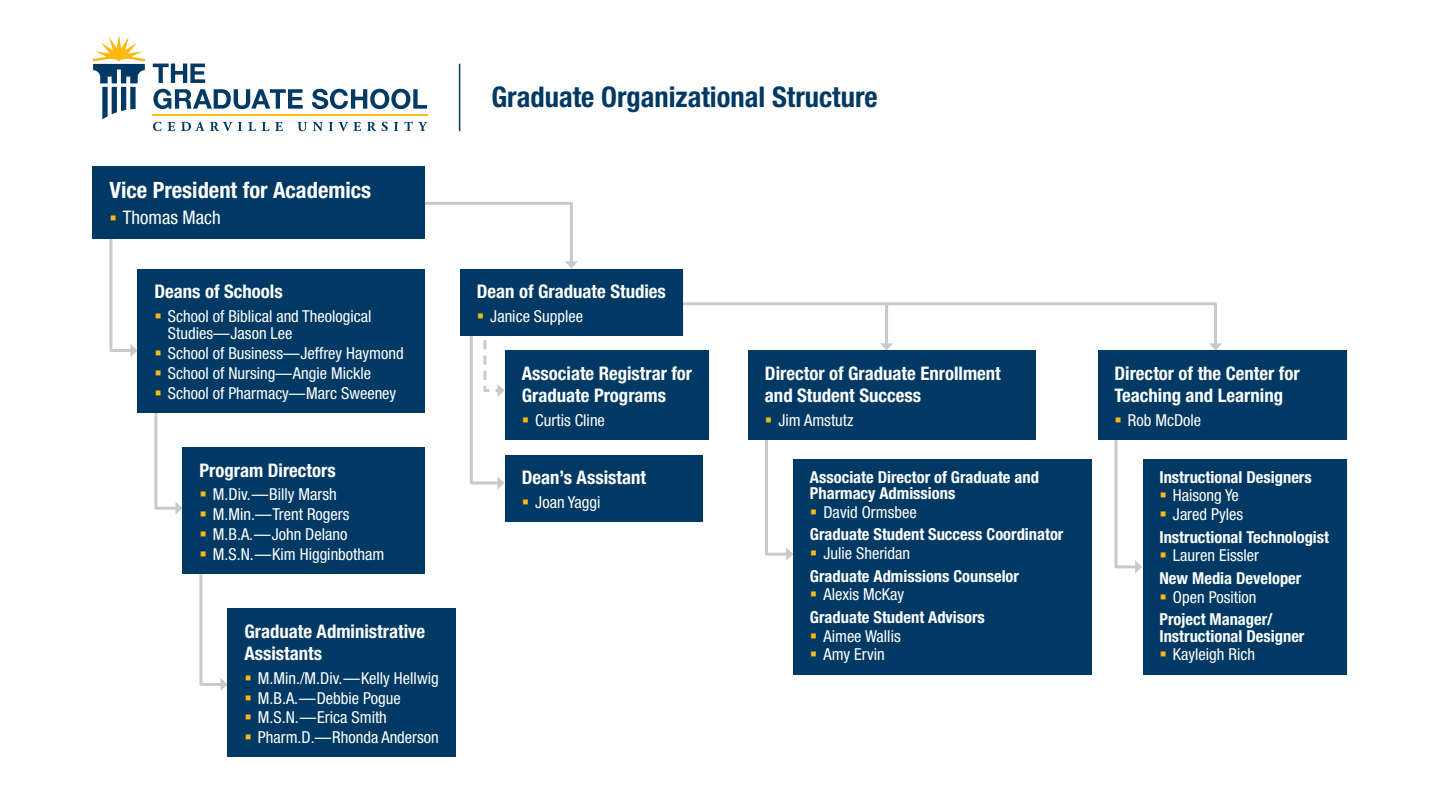
<style>
.page{position:relative;width:1440px;height:810px;background:#fff}
.page>*{position:absolute;margin:0;border:0;box-sizing:border-box;transform-origin:0 0}
.t1{font:700 condensed 28.5px "Helvetica Neue LT Std";color:#003964}
.t2{font:700 condensed 22.5px "Helvetica Neue LT Std";color:#fff}
.t3{font:700 condensed 18.75px/22.5px "Helvetica Neue LT Std";color:#fff}
.t4{font:condensed 18.75px "Helvetica Neue LT Std";color:#fff}
.t5{font:condensed 16.5px/17.2px "Helvetica Neue LT Std";color:#fff}
.Name{font:700 condensed 16.5px/16.5px "Helvetica Neue LT Std";color:#fff}
</style>
<div class="page">
<svg style="left:425px;top:202px;width:153px;height:67px"></svg>
<svg style="left:109px;top:239px;width:29px;height:118px"></svg>
<svg style="left:154px;top:413px;width:29px;height:102px"></svg>
<div style="left:1098px;top:350px;width:249px;height:67px;background:#003964"></div>
<div style="left:1098px;top:398px;width:249px;height:42px;background:#003964"></div>
<div style="left:505px;top:455px;width:198px;height:44px;background:#003964"></div>
<div style="left:505px;top:480px;width:198px;height:42px;background:#003964"></div>
<div style="left:793px;top:460px;width:298px;height:53px;background:#003964"></div>
<div style="left:793px;top:495px;width:298px;height:37px;background:#003964"></div>
<div style="left:793px;top:517px;width:298px;height:37px;background:#003964"></div>
<div style="left:793px;top:536px;width:298px;height:37px;background:#003964"></div>
<div style="left:793px;top:559px;width:298px;height:37px;background:#003964"></div>
<div style="left:793px;top:577px;width:298px;height:37px;background:#003964"></div>
<div style="left:793px;top:600px;width:298px;height:37px;background:#003964"></div>
<div style="left:793px;top:637px;width:298px;height:37px;background:#003964"></div>
<div style="left:1143px;top:460px;width:204px;height:37px;background:#003964"></div>
<div style="left:1143px;top:497px;width:204px;height:37px;background:#003964"></div>
<div style="left:1143px;top:520px;width:204px;height:37px;background:#003964"></div>
<div style="left:1143px;top:538px;width:204px;height:37px;background:#003964"></div>
<div style="left:1143px;top:561px;width:204px;height:37px;background:#003964"></div>
<div style="left:1143px;top:580px;width:204px;height:37px;background:#003964"></div>
<div style="left:1143px;top:602px;width:204px;height:54px;background:#003964"></div>
<div style="left:1143px;top:637px;width:204px;height:37px;background:#003964"></div>
<svg style="left:683px;top:302px;width:539px;height:49px"></svg>
<div style="left:748px;top:350px;width:287px;height:67px;background:#003964"></div>
<div style="left:748px;top:398px;width:287px;height:42px;background:#003964"></div>
<div style="left:93px;top:166px;width:332px;height:48px;background:#003964"></div>
<div style="left:93px;top:195px;width:332px;height:44px;background:#003964"></div>
<div style="left:138px;top:269px;width:287px;height:44px;background:#003964"></div>
<div style="left:138px;top:294px;width:287px;height:59px;background:#003964"></div>
<div style="left:138px;top:351px;width:287px;height:42px;background:#003964"></div>
<div style="left:138px;top:371px;width:287px;height:42px;background:#003964"></div>
<div style="left:183px;top:447px;width:242px;height:44px;background:#003964"></div>
<div style="left:183px;top:473px;width:242px;height:41px;background:#003964"></div>
<div style="left:183px;top:512px;width:242px;height:42px;background:#003964"></div>
<div style="left:183px;top:532px;width:242px;height:42px;background:#003964"></div>
<div style="left:505px;top:350px;width:204px;height:67px;background:#003964"></div>
<div style="left:505px;top:398px;width:204px;height:42px;background:#003964"></div>
<div style="left:228px;top:608px;width:228px;height:67px;background:#003964"></div>
<div style="left:228px;top:656px;width:228px;height:42px;background:#003964"></div>
<div style="left:228px;top:696px;width:228px;height:41px;background:#003964"></div>
<div style="left:228px;top:715px;width:228px;height:42px;background:#003964"></div>
<svg style="left:469px;top:336px;width:36px;height:153px"></svg>
<div style="left:460px;top:269px;width:223px;height:44px;background:#003964"></div>
<div style="left:460px;top:294px;width:223px;height:42px;background:#003964"></div>
<svg style="left:153px;top:64px;width:52px;height:19px"></svg>
<svg style="left:153px;top:89px;width:150px;height:20px"></svg>
<svg style="left:312px;top:89px;width:115px;height:20px"></svg>
<hr style="left:152px;top:114px;width:276px;height:2px;background:#fdb913">
<svg style="left:153px;top:122px;width:22px;height:9px"></svg>
<svg style="left:181px;top:122px;width:61px;height:9px"></svg>
<svg style="left:248px;top:122px;width:8px;height:9px"></svg>
<svg style="left:262px;top:122px;width:7px;height:9px"></svg>
<svg style="left:275px;top:122px;width:8px;height:9px"></svg>
<svg style="left:298px;top:122px;width:9px;height:9px"></svg>
<svg style="left:313px;top:122px;width:10px;height:9px"></svg>
<svg style="left:329px;top:122px;width:32px;height:9px"></svg>
<svg style="left:367px;top:122px;width:9px;height:9px"></svg>
<svg style="left:382px;top:122px;width:6px;height:9px"></svg>
<svg style="left:394px;top:122px;width:4px;height:9px"></svg>
<svg style="left:404px;top:122px;width:23px;height:9px"></svg>
<svg style="left:93px;top:35px;width:52px;height:84px"></svg>
<hr style="left:459px;top:64px;width:1px;height:67px;background:#003964">
<svg style="left:1114px;top:440px;width:28px;height:133px"></svg>
<svg style="left:765px;top:440px;width:28px;height:121px"></svg>
<svg style="left:199px;top:574px;width:29px;height:117px"></svg>
<p class="t2" style="left:109px;top:176px;width:263px">Vice President for Academics</p>
<p class="t4" style="left:123px;top:207px;width:99px">Thomas Mach</p>
<p class="t3" style="left:154px;top:280px;width:130px">Deans of Schools</p>
<p class="t5" style="left:168px;top:307px;width:205px">School of Biblical and Theological<br>Studies—Jason Lee</p>
<p class="t5" style="left:168px;top:344px;width:237px">School of Business—Jeffrey Haymond</p>
<p class="t5" style="left:168px;top:364px;width:205px">School of Nursing—Angie Mickle</p>
<p class="t5" style="left:168px;top:384px;width:230px">School of Pharmacy—Marc Sweeney</p>
<p class="t3" style="left:199px;top:458px;width:138px">Program Directors</p>
<p class="t5" style="left:213px;top:486px;width:125px">M.Div.—Billy Marsh</p>
<p class="t5" style="left:213px;top:505px;width:138px">M.Min.—Trent Rogers</p>
<p class="t5" style="left:213px;top:525px;width:136px">M.B.A.—John Delano</p>
<p class="t5" style="left:213px;top:545px;width:173px">M.S.N.—Kim Higginbotham</p>
<p class="t3" style="left:244px;top:620px;width:182px">Graduate Administrative<br>Assistants</p>
<p class="t5" style="left:258px;top:669px;width:182px">M.Min./M.Div.—Kelly Hellwig</p>
<p class="t5" style="left:258px;top:689px;width:144px">M.B.A.—Debbie Pogue</p>
<p class="t5" style="left:258px;top:709px;width:131px">M.S.N.—Erica Smith</p>
<p class="t5" style="left:258px;top:729px;width:182px">Pharm.D.—Rhonda Anderson</p>
<p class="t1" style="left:491px;top:80px;width:388px">Graduate Organizational Structure</p>
<p class="t3" style="left:477px;top:280px;width:191px">Dean of Graduate Studies</p>
<p class="t5" style="left:490px;top:307px;width:94px">Janice Supplee</p>
<p class="t3" style="left:522px;top:361px;width:172px">Associate Registrar for<br>Graduate Programs</p>
<p class="t5" style="left:535px;top:411px;width:71px">Curtis Cline</p>
<p class="t3" style="left:522px;top:466px;width:126px">Dean’s Assistant</p>
<p class="t5" style="left:535px;top:493px;width:67px">Joan Yaggi</p>
<p class="t3" style="left:765px;top:361px;width:237px">Director of Graduate Enrollment and Student Success</p>
<p class="t5" style="left:778px;top:411px;width:77px">Jim Amstutz</p>
<p class="Name" style="left:810px;top:468px;width:230px">Associate Director of Graduate and<br>Pharmacy Admissions</p>
<p class="t5" style="left:823px;top:503px;width:95px">David Ormsbee</p>
<p class="Name" style="left:810px;top:526px;width:255px">Graduate Student Success Coordinator</p>
<p class="t5" style="left:823px;top:545px;width:88px">Julie Sheridan</p>
<p class="Name" style="left:810px;top:567px;width:211px">Graduate Admissions Counselor</p>
<p class="t5" style="left:823px;top:586px;width:82px">Alexis McKay</p>
<p class="Name" style="left:810px;top:608px;width:176px">Graduate Student Advisors</p>
<p class="t5" style="left:823px;top:627px;width:79px">Aimee Wallis</p>
<p class="t5" style="left:823px;top:646px;width:63px">Amy Ervin</p>
<p class="t3" style="left:1114px;top:361px;width:187px">Director of the Center for<br>Teaching and Learning</p>
<p class="t5" style="left:1128px;top:411px;width:75px">Rob McDole</p>
<p class="Name" style="left:1159px;top:468px;width:154px">Instructional Designers</p>
<p class="t5" style="left:1173px;top:487px;width:67px">Haisong Ye</p>
<p class="t5" style="left:1173px;top:506px;width:72px">Jared Pyles</p>
<p class="Name" style="left:1159px;top:528px;width:171px">Instructional Technologist</p>
<p class="t5" style="left:1173px;top:547px;width:88px">Lauren Eissler</p>
<p class="Name" style="left:1159px;top:569px;width:143px">New Media Developer</p>
<p class="t5" style="left:1173px;top:588px;width:85px">Open Position</p>
<p class="Name" style="left:1159px;top:611px;width:147px">Project Manager/<br>Instructional Designer</p>
<p class="t5" style="left:1173px;top:646px;width:84px">Kayleigh Rich</p>
</div>
